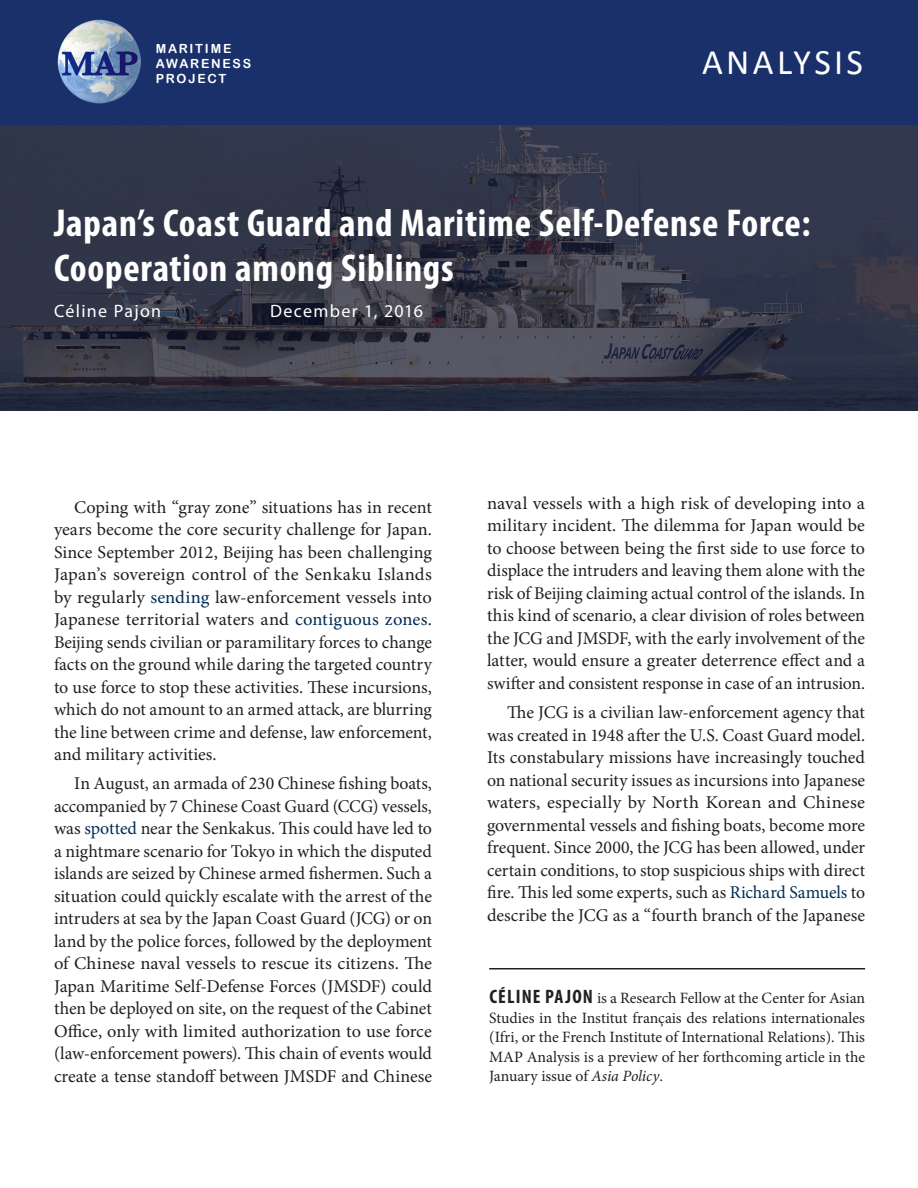
<style>
.page{position:relative;width:918px;height:1188px;background:#fff}
.page>*{position:absolute;margin:0;border:0;box-sizing:border-box;transform-origin:0 0}
.Expert_Commentary__A{font:700 condensed 39px/45px "Myriad Pro";letter-spacing:.02em;color:#fff}
.t1{font:36px "Calibri";letter-spacing:.09em;color:#fff}
.Expert_Commentary__B{font:18px/22.5px "Minion Pro";letter-spacing:-.005em;color:#231f20;text-align:justify}
.Expert_Commentary__A-2{font:18px "Myriad Pro";letter-spacing:.07em;color:#fff}
.t2{font:15.75px/19.5px "Minion Pro";letter-spacing:-.005em;color:#231f20;text-align:justify}
.t3{font:12.6px/15px "Arial Rounded MT Bold";letter-spacing:.14em;color:#fff}
.s1{color:#002c55}
.s2{font-family:"Myriad Pro";font-weight:700;font-stretch:condensed;font-size:19.5px}
.s3{font-style:italic}
</style>
<div class="page">
<div style="left:0;top:0;width:918px;height:125px;background:#1a306a"></div>
<img style="left:57px;top:20px;width:85px;height:83px">
<svg style="left:0;top:125px;width:918px;height:285px;background:#333748"></svg>
<hr style="left:489px;top:968px;width:376px;height:1px;background:#231f20">
<p class="t3" style="left:156px;top:41px;width:97px">MARITIME<br>AWARENESS<br>PROJECT</p>
<h2 class="t1" style="left:702px;top:39px;width:163px">ANALYSIS</h2>
<p class="Expert_Commentary__A" style="left:54px;top:199px;width:758px">Japan’s Coast Guard and Maritime Self-Defense Force:<br>Cooperation among Siblings</p>
<p class="Expert_Commentary__A-2" style="left:54px;top:299px;width:109px">Céline Pajon</p>
<p class="Expert_Commentary__A-2" style="left:270px;top:299px;width:155px">December 1, 2016</p>
<p class="Expert_Commentary__B" style="left:54px;top:496px;width:380px;text-indent:20px">Coping with “gray zone” situations has in recent years become the core security challenge for Japan.<br>Since September 2012, Beijing has been challenging Japan’s sovereign control of the Senkaku Islands by regularly <span class="s1">sending</span> law-enforcement vessels into Japanese territorial waters and <span class="s1">contiguous zones</span>.<br>Beijing sends civilian or paramilitary forces to change facts on the ground while daring the targeted country to use force to stop these activities. These incursions, which do not amount to an armed attack, are blurring the line between crime and defense, law enforcement, and military activities.</p>
<p class="Expert_Commentary__B" style="left:54px;top:772px;width:380px;text-indent:20px">In August, an armada of 230 Chinese fishing boats, accompanied by 7 Chinese Coast Guard (CCG) vessels, was <span class="s1">spotted</span> near the Senkakus. This could have led to a nightmare scenario for Tokyo in which the disputed islands are seized by Chinese armed fishermen. Such a situation could quickly escalate with the arrest of the intruders at sea by the Japan Coast Guard (JCG) or on land by the police forces, followed by the deployment of Chinese naval vessels to rescue its citizens. The Japan Maritime Self-Defense Forces (JMSDF) could then be deployed on site, on the request of the Cabinet Office, only with limited authorization to use force (law-enforcement powers). This chain of events would create a tense standoff between JMSDF and Chinese</p>
<p class="Expert_Commentary__B" style="left:487px;top:492px;width:380px">naval vessels with a high risk of developing into a military incident. The dilemma for Japan would be to choose between being the first side to use force to displace the intruders and leaving them alone with the risk of Beijing claiming actual control of the islands. In this kind of scenario, a clear division of roles between the JCG and JMSDF, with the early involvement of the latter, would ensure a greater deterrence effect and a swifter and consistent response in case of an intrusion.</p>
<p class="Expert_Commentary__B" style="left:487px;top:701px;width:380px;text-indent:20px">The JCG is a civilian law-enforcement agency that was created in 1948 after the U.S. Coast Guard model.<br>Its constabulary missions have increasingly touched on national security issues as incursions into Japanese waters, especially by North Korean and Chinese governmental vessels and fishing boats, become more frequent. Since 2000, the JCG has been allowed, under certain conditions, to stop suspicious ships with direct fire. This led some experts, such as <span class="s1">Richard Samuels</span> to describe the JCG as a “fourth branch of the Japanese</p>
<p class="t2" style="left:489px;top:989px;width:377px"><span class="s2">CÉLINE PAJON</span> is a Research Fellow at the Center for Asian Studies in the Institut français des relations internationales (Ifri, or the French Institute of International Relations). This MAP Analysis is a preview of her forthcoming article in the January issue of <span class="s3">Asia Policy</span>.</p>
</div>
